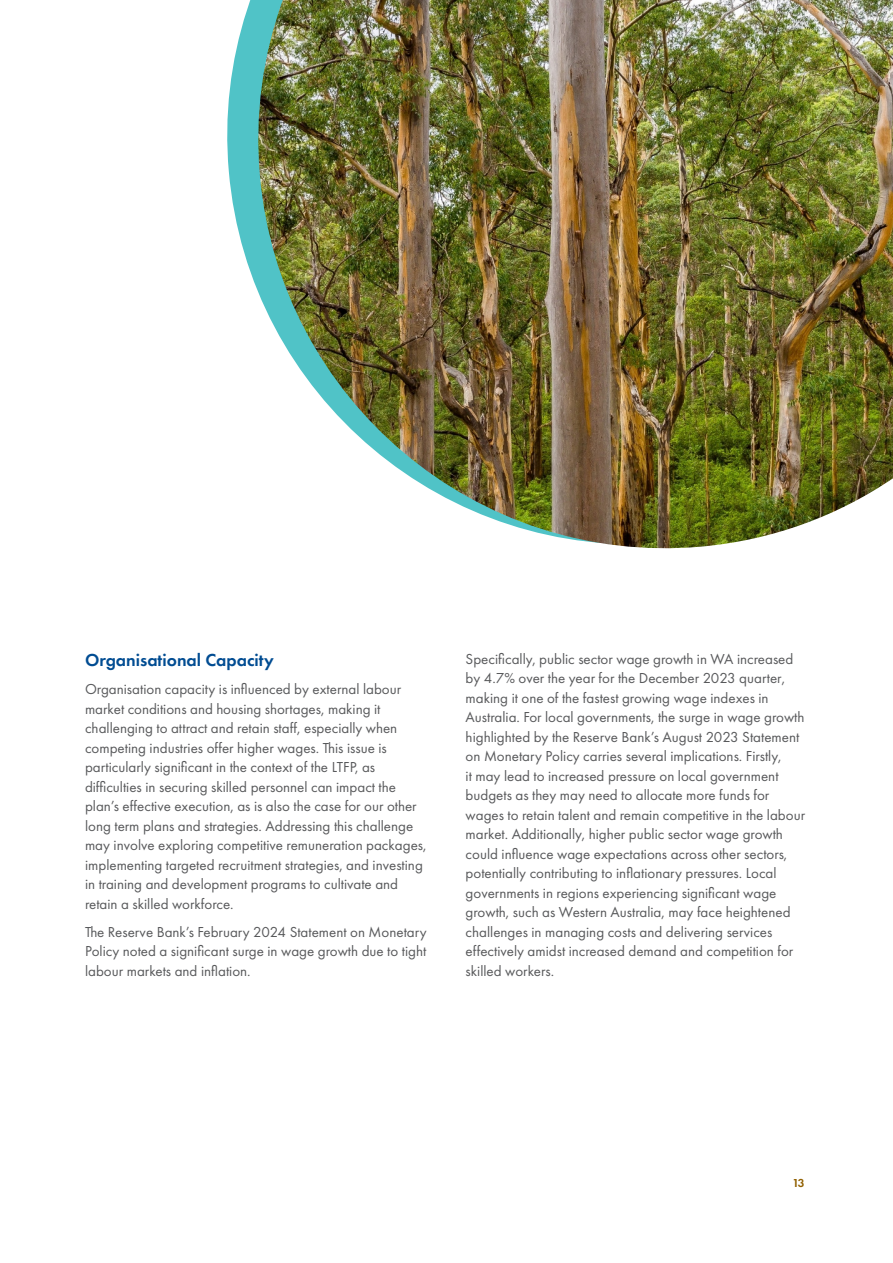
<style>
.page{position:relative;width:893px;height:1263px;background:#fff}
.page>*{position:absolute;margin:0;border:0;box-sizing:border-box;transform-origin:0 0}
.t1{font:600 18px "Futura PT";color:#004c92}
.t2{font:15px/19.5px "Futura PT";color:#58595b}
.t3{font:600 12px "Futura PT";color:#916000}
</style>
<div class="page">
<svg style="left:227px;top:0;width:27px;height:282px;fill:#50c3c7"></svg>
<img style="left:254px;top:0;width:639px;height:549px">
<p class="t1" style="left:85px;top:649px;width:190px">Organisational Capacity</p>
<p class="t2" style="left:85px;top:679px;width:343px">Organisation capacity is influenced by external labour market conditions and housing shortages, making it challenging to attract and retain staff, especially when competing industries offer higher wages. This issue is particularly significant in the context of the LTFP, as difficulties in securing skilled personnel can impact the plan’s effective execution, as is also the case for our other long term plans and strategies. Addressing this challenge may involve exploring competitive remuneration packages, implementing targeted recruitment strategies, and investing in training and development programs to cultivate and retain a skilled workforce.</p>
<p class="t2" style="left:85px;top:922px;width:343px;text-align:justify">The Reserve Bank’s February 2024 Statement on Monetary Policy noted a significant surge in wage growth due to tight labour markets and inflation.</p>
<p class="t2" style="left:466px;top:649px;width:341px">Specifically, public sector wage growth in WA increased by 4.7% over the year for the December 2023 quarter, making it one of the fastest growing wage indexes in Australia. For local governments, the surge in wage growth highlighted by the Reserve Bank’s August 2023 Statement on Monetary Policy carries several implications. Firstly,<br>it may lead to increased pressure on local government budgets as they may need to allocate more funds for wages to retain talent and remain competitive in the labour market. Additionally, higher public sector wage growth could influence wage expectations across other sectors, potentially contributing to inflationary pressures. Local governments in regions experiencing significant wage growth, such as Western Australia, may face heightened challenges in managing costs and delivering services effectively amidst increased demand and competition for skilled workers.</p>
<p class="t3" style="left:792px;top:1175px;width:14px">13</p>
</div>
